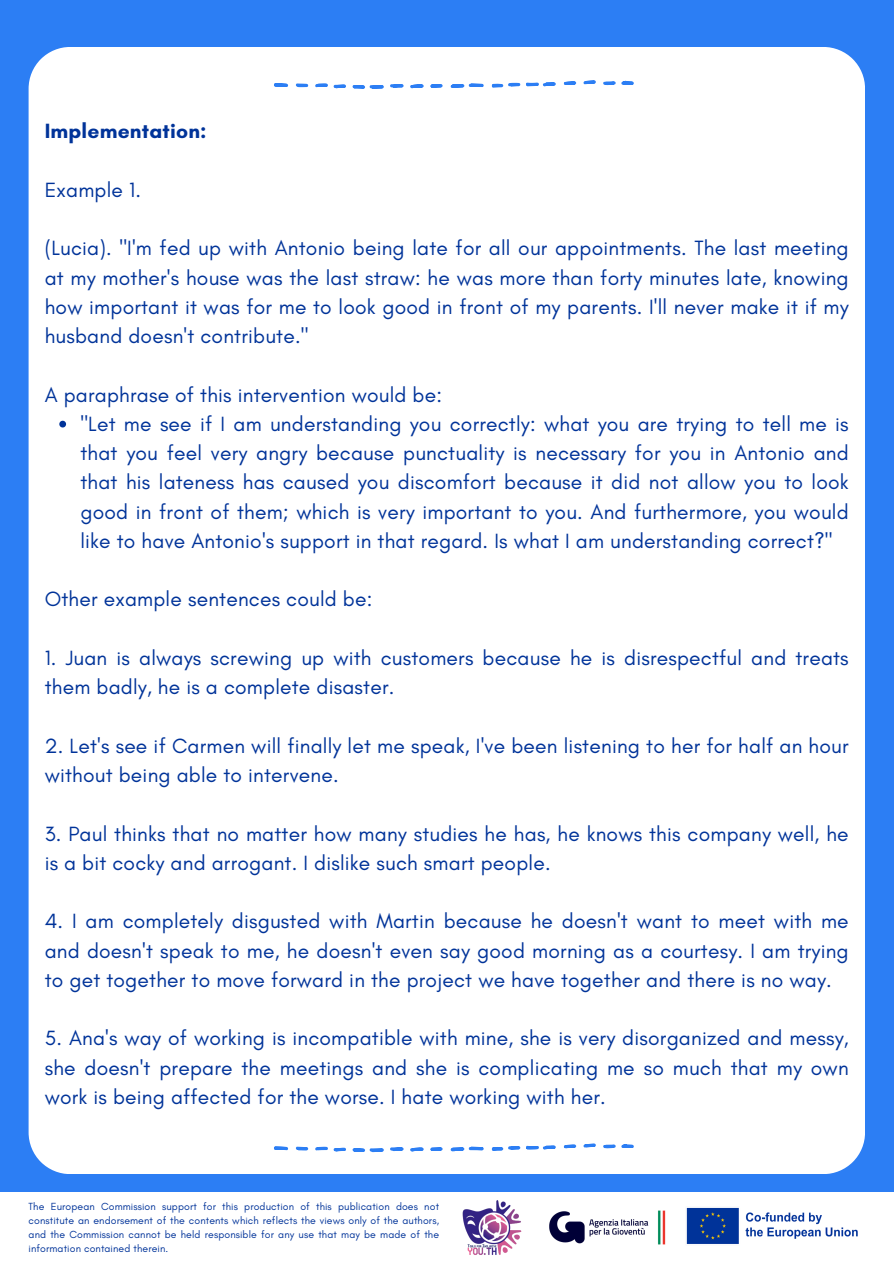
<style>
.page{position:relative;width:894px;height:1264px;background:#fff}
.page>*{position:absolute;margin:0;border:0;box-sizing:border-box;transform-origin:0 0}
.t1{font:21px/29.2px "Glacial Indifference";letter-spacing:.01em;color:#039;text-align:justify}
.t2{font:700 21px "Glacial Indifference";letter-spacing:.01em;color:#039}
.t3{font:10.5px/14px "Glacial Indifference";letter-spacing:.01em;color:#039;text-align:justify}
</style>
<div class="page">
<div style="left:0;top:0;width:893px;height:1263px;background:#2c7ef4"></div>
<div style="left:0;top:1191px;width:893px;height:72px;background:#fff"></div>
<img style="left:453px;top:1191px;width:77px;height:64px">
<img style="left:545px;top:1191px;width:124px;height:54px">
<div style="left:29px;top:47px;width:835px;height:1126px;background:#fff"></div>
<svg style="left:59px;top:421px;width:7px;height:6px"></svg>
<svg style="left:273px;top:83px;width:15px;height:4px"></svg>
<svg style="left:295px;top:83px;width:13px;height:4px"></svg>
<svg style="left:314px;top:83px;width:32px;height:6px"></svg>
<svg style="left:352px;top:84px;width:72px;height:5px"></svg>
<svg style="left:430px;top:84px;width:13px;height:4px"></svg>
<svg style="left:450px;top:83px;width:34px;height:5px"></svg>
<svg style="left:491px;top:82px;width:65px;height:6px"></svg>
<svg style="left:563px;top:81px;width:13px;height:4px"></svg>
<svg style="left:583px;top:80px;width:13px;height:4px"></svg>
<svg style="left:602px;top:80px;width:32px;height:5px"></svg>
<svg style="left:273px;top:1146px;width:15px;height:4px"></svg>
<svg style="left:295px;top:1146px;width:13px;height:4px"></svg>
<svg style="left:314px;top:1146px;width:32px;height:5px"></svg>
<svg style="left:352px;top:1147px;width:72px;height:5px"></svg>
<svg style="left:430px;top:1147px;width:13px;height:4px"></svg>
<svg style="left:450px;top:1146px;width:34px;height:5px"></svg>
<svg style="left:491px;top:1145px;width:65px;height:5px"></svg>
<svg style="left:563px;top:1144px;width:13px;height:4px"></svg>
<svg style="left:583px;top:1143px;width:13px;height:4px"></svg>
<svg style="left:602px;top:1143px;width:32px;height:5px"></svg>
<img style="left:686px;top:1207px;width:172px;height:37px">
<h2 class="t2" style="left:45px;top:118px;width:163px">Implementation:</h2>
<h2 class="t1" style="left:45px;top:175px;width:98px">Example 1.</h2>
<h2 class="t1" style="left:45px;top:233px;width:805px">(Lucia). "I'm fed up with Antonio being late for all our appointments. The last meeting at my mother's house was the last straw: he was more than forty minutes late, knowing how important it was for me to look good in front of my parents. I'll never make it if my husband doesn't contribute."</h2>
<p class="t1" style="left:45px;top:379px;width:399px">A paraphrase of this intervention would be:</p>
<h2 class="t1" style="left:80px;top:409px;width:769px">"Let me see if I am understanding you correctly: what you are trying to tell me is that you feel very angry because punctuality is necessary for you in Antonio and that his lateness has caused you discomfort because it did not allow you to look good in front of them; which is very important to you. And furthermore, you would like to have Antonio's support in that regard. Is what I am understanding correct?"</h2>
<h2 class="t1" style="left:45px;top:584px;width:329px">Other example sentences could be:</h2>
<h2 class="t1" style="left:45px;top:643px;width:805px">1. Juan is always screwing up with customers because he is disrespectful and treats them badly, he is a complete disaster.</h2>
<h2 class="t1" style="left:45px;top:730px;width:805px">2. Let's see if Carmen will finally let me speak, I've been listening to her for half an hour without being able to intervene.</h2>
<h2 class="t1" style="left:45px;top:818px;width:805px">3. Paul thinks that no matter how many studies he has, he knows this company well, he is a bit cocky and arrogant. I dislike such smart people.</h2>
<h2 class="t1" style="left:45px;top:906px;width:805px">4. I am completely disgusted with Martin because he doesn't want to meet with me and doesn't speak to me, he doesn't even say good morning as a courtesy. I am trying to get together to move forward in the project we have together and there is no way.</h2>
<p class="t1" style="left:45px;top:1023px;width:805px">5. Ana's way of working is incompatible with mine, she is very disorganized and messy, she doesn't prepare the meetings and she is complicating me so much that my own work is being affected for the worse. I hate working with her.</p>
<p class="t3" style="left:29px;top:1199px;width:412px">The European Commission support for this production of this publication does not constitute an endorsement of the contents which reflects the views only of the authors, and the Commission cannot be held responsible for any use that may be made of the information contained therein.</p>
</div>
